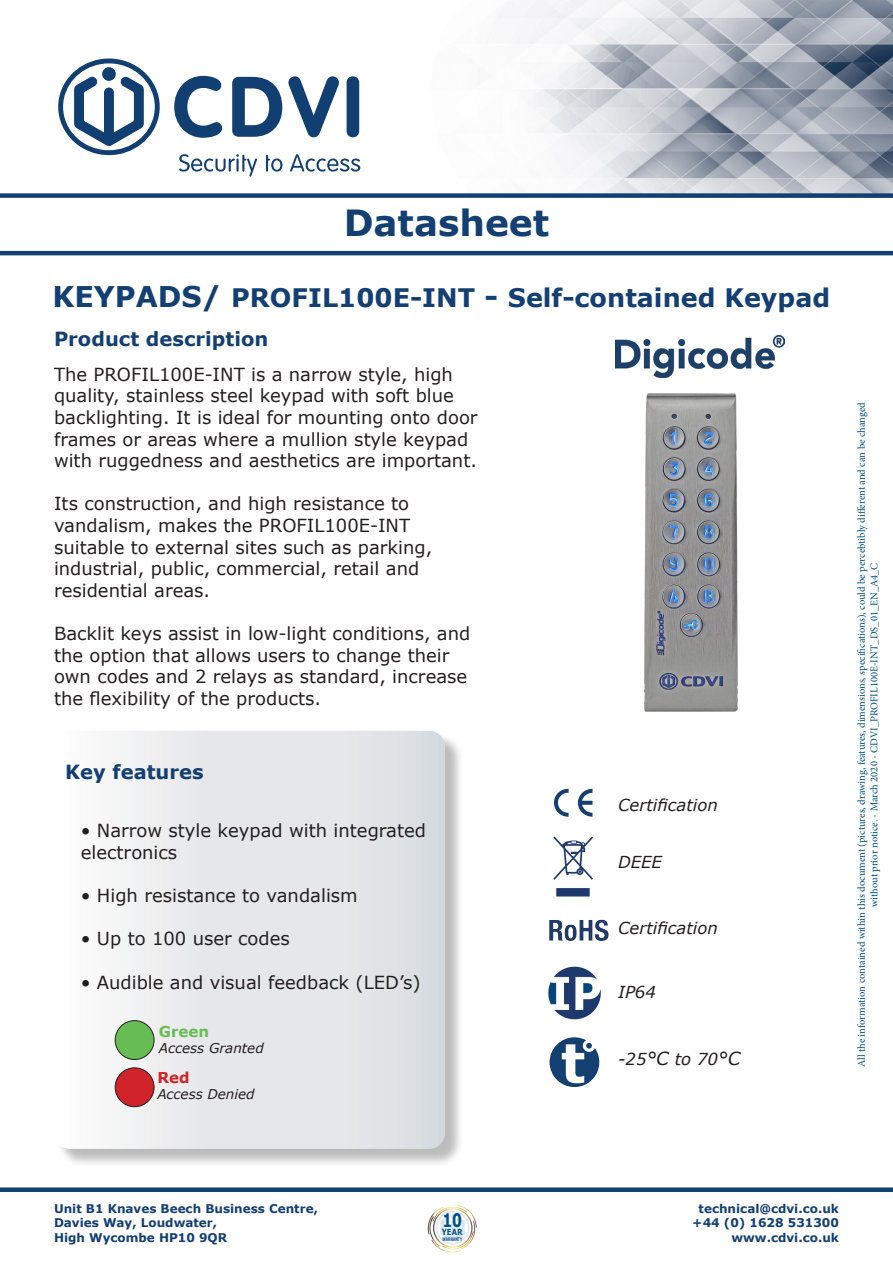
<style>
.page{position:relative;width:893px;height:1263px;background:#fff}
.page>*{position:absolute;margin:0;border:0;box-sizing:border-box;transform-origin:0 0}
.t1{font:700 36px "Verdana";color:#143f72}
.t2{font:700 25.5px "Verdana";color:#143f72}
.t3{font:700 19.5px "Verdana";color:#143f72}
.t4{font:700 18.6px "Verdana";color:#014f85;scale:.75 1}
.t5{font:18px/21.6px "Verdana";color:#231f20}
.t6{font:italic 16.5px "Verdana";color:#231f20}
.t7{font:700 15px "Verdana";color:#66bd54}
.t8{font:700 15px "Verdana";color:#d1232a}
.t9{font:italic 13.5px "Verdana";color:#231f20}
.t10{font:700 12px "Verdana";color:#143f72}
.t11{font:10.5px/12.6px "Minion Pro";color:#014d7f;text-align:center}
.t12{font:700 8.55px "Verdana";color:#014f85;scale:.82 1}
.t13{font:700 4.95px "Verdana";color:#014f85;scale:.62 1}
.s1{font-size:28.5px}
.s2{font-size:18px}
</style>
<div class="page">
<img style="left:346px;top:0;width:547px;height:193px">
<div style="left:0;top:193px;width:893px;height:5px;background:#143f72"></div>
<div style="left:0;top:1187px;width:893px;height:5px;background:#0f4372"></div>
<hr style="left:0;top:251px;width:893px;height:4px;background:#143f71">
<svg style="left:58px;top:59px;width:102px;height:96px"></svg>
<svg style="left:179px;top:154px;width:78px;height:23px"></svg>
<svg style="left:266px;top:155px;width:16px;height:17px"></svg>
<svg style="left:290px;top:154px;width:70px;height:18px"></svg>
<svg style="left:174px;top:76px;width:48px;height:62px"></svg>
<svg style="left:232px;top:77px;width:50px;height:60px"></svg>
<svg style="left:288px;top:76px;width:51px;height:61px"></svg>
<div style="left:347px;top:76px;width:12px;height:61px;background:#113f71;border-radius:6px"></div>
<img style="left:644px;top:377px;width:94px;height:335px">
<img style="left:615px;top:336px;width:170px;height:41px">
<div style="left:56px;top:733px;width:408px;height:434px;background:#231f20;opacity:.3"></div>
<svg style="left:56px;top:731px;width:389px;height:418px"></svg>
<div style="left:115px;top:1020px;width:39px;height:39px;background:#66bd54;border-radius:50%"></div>
<div style="left:115px;top:1020px;width:39px;height:40px;border:1px solid #231f20;border-radius:50%"></div>
<div style="left:115px;top:1068px;width:39px;height:39px;background:#d1232a;border-radius:50%"></div>
<div style="left:115px;top:1067px;width:39px;height:40px;border:1px solid #231f20;border-radius:50%"></div>
<svg style="left:578px;top:789px;width:14px;height:28px"></svg>
<svg style="left:554px;top:789px;width:15px;height:28px"></svg>
<svg style="left:553px;top:836px;width:40px;height:60px"></svg>
<svg style="left:550px;top:1037px;width:49px;height:50px"></svg>
<img style="left:549px;top:919px;width:60px;height:22px">
<img style="left:548px;top:966px;width:53px;height:54px">
<svg style="left:428px;top:1204px;width:49px;height:48px"></svg>
<p class="t1" style="left:344px;top:199px;width:207px">Datasheet</p>
<p class="t2" style="left:52px;top:281px;width:779px"><span class="s1">KEYPADS/</span> PROFIL100E-INT <span class="s1">-</span> Self-contained Keypad</p>
<p class="t3" style="left:54px;top:326px;width:216px">Product description</p>
<p class="t5" style="left:54px;top:364px;width:425px">The PROFIL100E-INT is a narrow style, high quality, stainless steel keypad with soft blue backlighting. It is ideal for mounting onto door frames or areas where a mullion style keypad with ruggedness and aesthetics are important.</p>
<p class="t5" style="left:54px;top:493px;width:357px">Its construction, and high resistance to</p>
<p class="t5" style="left:54px;top:515px;width:358px">vandalism, makes the PROFIL100E-INT</p>
<p class="t5" style="left:54px;top:536px;width:380px">suitable to external sites such as parking,</p>
<p class="t5" style="left:54px;top:558px;width:367px">industrial, public, commercial, retail and</p>
<p class="t5" style="left:54px;top:580px;width:158px">residential areas.</p>
<p class="t5" style="left:54px;top:623px;width:418px">Backlit keys assist in low-light conditions, and the option that allows users to change their own codes and 2 relays as standard, increase the flexibility of the products.</p>
<p class="t3" style="left:65px;top:759px;width:140px">Key features</p>
<p class="t5" style="left:81px;top:820px;width:347px">• Narrow style keypad with integrated electronics</p>
<p class="t5" style="left:81px;top:885px;width:279px">• High resistance to vandalism</p>
<p class="t5" style="left:81px;top:928px;width:211px">• Up to 100 user codes</p>
<p class="t5" style="left:81px;top:971px;width:341px">• Audible and visual feedback (LED’s)</p>
<p class="t7" style="left:159px;top:1021px;width:52px">Green</p>
<p class="t9" style="left:159px;top:1039px;width:106px">Access Granted</p>
<p class="t8" style="left:157px;top:1068px;width:34px">Red</p>
<p class="t9" style="left:157px;top:1086px;width:99px">Access Denied</p>
<p class="t6" style="left:618px;top:795px;width:101px">Certification</p>
<p class="t6" style="left:618px;top:851px;width:45px">DEEE</p>
<p class="t6" style="left:618px;top:917px;width:101px">Certification</p>
<p class="t6" style="left:618px;top:982px;width:39px">IP64</p>
<p class="t6" style="left:618px;top:1048px;width:124px">-25<span class="s2">°C</span> to 70<span class="s2">°C</span></p>
<p class="t11" style="left:855px;top:1067px;width:667px;rotate:-90deg">All the information contained within this document (pictures, drawing, features, dimensions, specifications), could be percebtibly different and can be changed without prior notice. - March 2020 - CDVI_PROFIL100E-INT_DS_01_EN_A4_C</p>
<p class="t10" style="left:54px;top:1201px;width:266px">Unit B1 Knaves Beech Business Centre,</p>
<p class="t10" style="left:54px;top:1215px;width:165px">Davies Way, Loudwater,</p>
<p class="t10" style="left:54px;top:1230px;width:175px">High Wycombe HP10 9QR</p>
<p class="t4" style="left:442px;top:1208px;width:27px">10</p>
<p class="t13" style="left:442px;top:1235px;width:33px">WARRANTY</p>
<p class="t12" style="left:442px;top:1226px;width:27px">YEAR</p>
<p class="t10" style="left:699px;top:1201px;width:142px">technical@cdvi.co.uk</p>
<p class="t10" style="left:692px;top:1215px;width:148px">+44 (0) 1628 531300</p>
<p class="t10" style="left:731px;top:1230px;width:109px">www.cdvi.co.uk</p>
</div>
